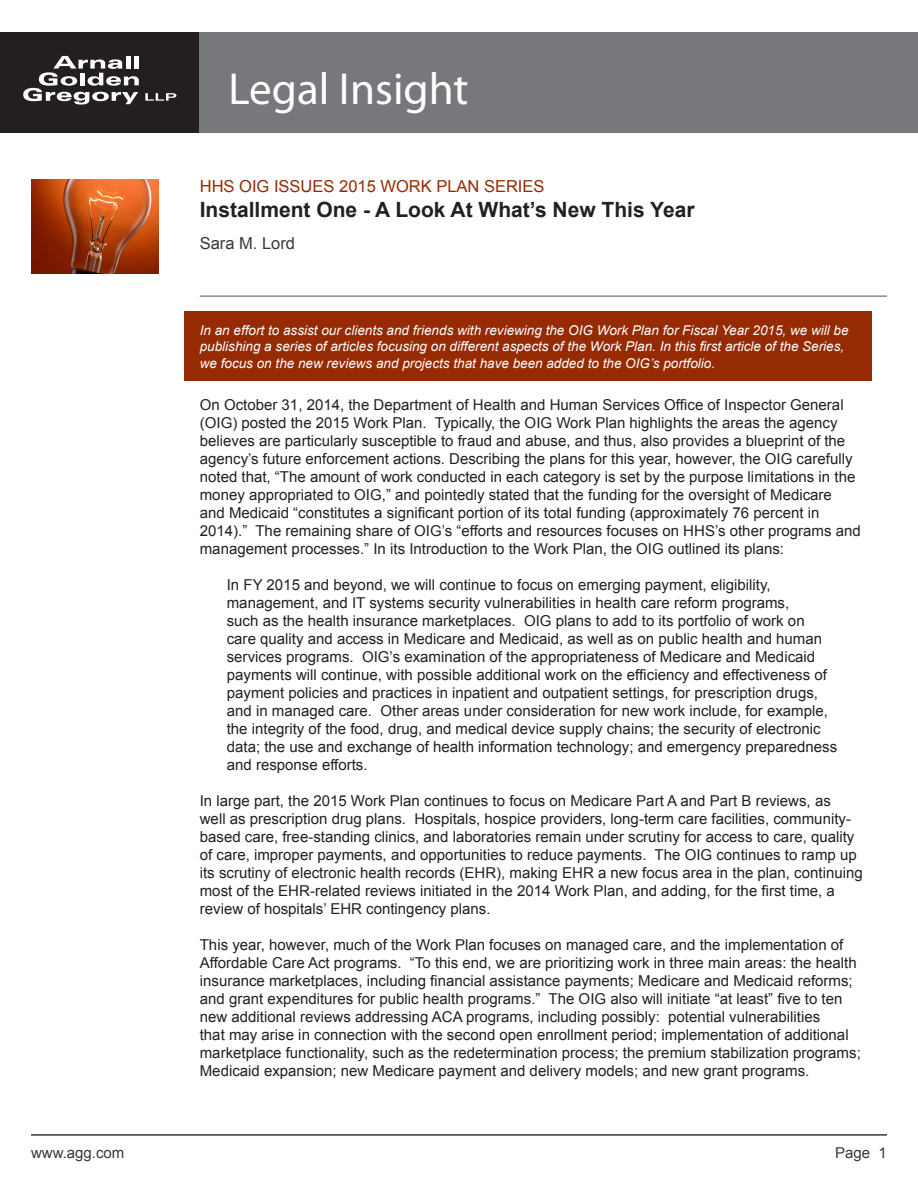
<style>
.page{position:relative;width:918px;height:1188px;background:#fff}
.page>*{position:absolute;margin:0;border:0;box-sizing:border-box;transform-origin:0 0}
.t1{font:45px "Myriad Pro";color:#fff}
.t2{font:700 21px "Arial";color:#231f20}
.Article_Title_Intro{font:16.5px "Arial";color:#962a03}
.By_line_-_Authors{font:16.5px "Arial";color:#383839}
.Regular_text{font:15px/18px "Arial";color:#231f20}
.t3{font:15px "Arial";color:#383839}
.By_line_-_Authors-2{font:italic 13.5px/16.5px "Arial";color:#fff}
</style>
<div class="page">
<div style="left:0;top:32px;width:200px;height:101px;background:#231f20"></div>
<svg style="left:23px;top:56px;width:116px;height:49px"></svg>
<svg style="left:145px;top:93px;width:31px;height:8px"></svg>
<div style="left:200px;top:32px;width:718px;height:101px;background:#76787b"></div>
<hr style="left:31px;top:1134px;width:856px;height:2px;background:#383839">
<img style="left:31px;top:180px;width:128px;height:94px">
<hr style="left:200px;top:296px;width:687px;height:1px;background:#535355">
<div style="left:184px;top:311px;width:688px;height:70px;background:#962a03"></div>
<h1 class="t1" style="left:229px;top:61px;width:241px">Legal Insight</h1>
<p class="Article_Title_Intro" style="left:200px;top:175px;width:346px">HHS OIG ISSUES 2015 WORK PLAN SERIES</p>
<p class="t2" style="left:200px;top:196px;width:496px">Installment One - A Look At What’s New This Year</p>
<p class="By_line_-_Authors" style="left:200px;top:232px;width:97px">Sara M. Lord</p>
<p class="By_line_-_Authors-2" style="left:200px;top:322px;width:650px">In an effort to assist our clients and friends with reviewing the OIG Work Plan for Fiscal Year 2015, we will be publishing a series of articles focusing on different aspects of the Work Plan. In this first article of the Series, we focus on the new reviews and projects that have been added to the OIG’s portfolio.</p>
<p class="Regular_text" style="left:200px;top:396px;width:663px">On October 31, 2014, the Department of Health and Human Services Office of Inspector General (OIG) posted the 2015 Work Plan. Typically, the OIG Work Plan highlights the areas the agency believes are particularly susceptible to fraud and abuse, and thus, also provides a blueprint of the agency’s future enforcement actions. Describing the plans for this year, however, the OIG carefully noted that, “The amount of work conducted in each category is set by the purpose limitations in the money appropriated to OIG,” and pointedly stated that the funding for the oversight of Medicare<br>and Medicaid “constitutes a significant portion of its total funding (approximately 76 percent in 2014).” The remaining share of OIG’s “efforts and resources focuses on HHS’s other programs and management processes.” In its Introduction to the Work Plan, the OIG outlined its plans:</p>
<p class="Regular_text" style="left:227px;top:576px;width:612px">In FY 2015 and beyond, we will continue to focus on emerging payment, eligibility, management, and IT systems security vulnerabilities in health care reform programs,<br>such as the health insurance marketplaces. OIG plans to add to its portfolio of work on care quality and access in Medicare and Medicaid, as well as on public health and human services programs. OIG’s examination of the appropriateness of Medicare and Medicaid payments will continue, with possible additional work on the efficiency and effectiveness of payment policies and practices in inpatient and outpatient settings, for prescription drugs, and in managed care. Other areas under consideration for new work include, for example, the integrity of the food, drug, and medical device supply chains; the security of electronic data; the use and exchange of health information technology; and emergency preparedness and response efforts.</p>
<p class="Regular_text" style="left:200px;top:792px;width:665px">In large part, the 2015 Work Plan continues to focus on Medicare Part A and Part B reviews, as<br>well as prescription drug plans. Hospitals, hospice providers, long-term care facilities, community&shy;based care, free-standing clinics, and laboratories remain under scrutiny for access to care, quality of care, improper payments, and opportunities to reduce payments. The OIG continues to ramp up its scrutiny of electronic health records (EHR), making EHR a new focus area in the plan, continuing most of the EHR-related reviews initiated in the 2014 Work Plan, and adding, for the first time, a review of hospitals’ EHR contingency plans.</p>
<p class="Regular_text" style="left:200px;top:936px;width:663px">This year, however, much of the Work Plan focuses on managed care, and the implementation of Affordable Care Act programs. “To this end, we are prioritizing work in three main areas: the health insurance marketplaces, including financial assistance payments; Medicare and Medicaid reforms; and grant expenditures for public health programs.” The OIG also will initiate “at least” five to ten new additional reviews addressing ACA programs, including possibly: potential vulnerabilities<br>that may arise in connection with the second open enrollment period; implementation of additional marketplace functionality, such as the redetermination process; the premium stabilization programs; Medicaid expansion; new Medicare payment and delivery models; and new grant programs.</p>
<p class="t3" style="left:31px;top:1142px;width:95px">www.agg.com</p>
<p class="t3" style="left:835px;top:1142px;width:53px">Page 1</p>
</div>
